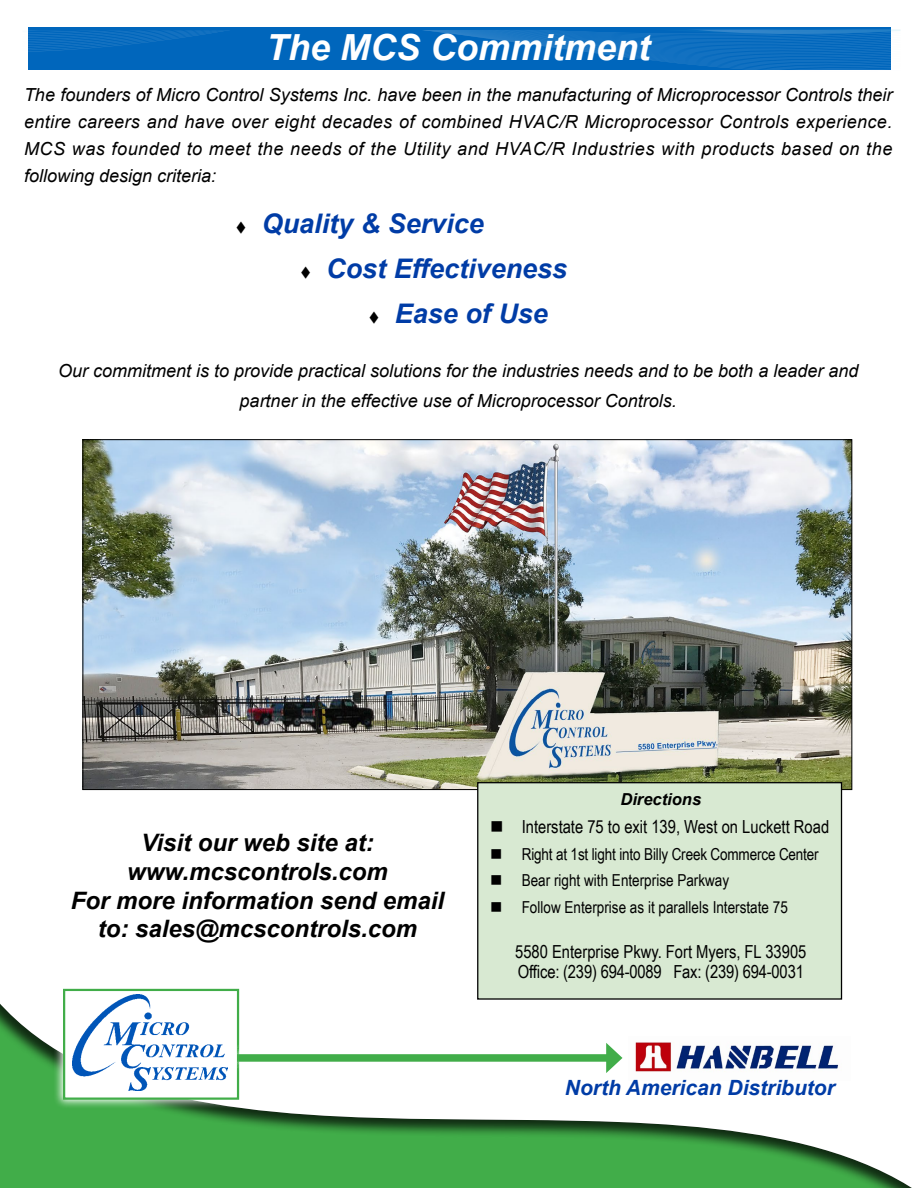
<style>
.page{position:relative;width:918px;height:1188px;background:#fff}
.page>*{position:absolute;margin:0;border:0;box-sizing:border-box;transform-origin:0 0}
.t1{font:italic 700 36px "Arial";color:#fff}
.t2{font:italic 700 27px "Arial";color:#003ca6}
.t3{font:italic 700 24px/28.8px "Arial";color:#000;text-align:center}
.t4{font:italic 700 21px "Arial";color:#003ca6}
.t5{font:italic 18px/27px "Arial";color:#000;text-align:justify}
.t6{font:18px/20.7px "Arial Narrow";color:#000}
.t7{font:16.5px/26.5px "Arial Narrow";color:#000}
.t8{font:italic 700 16.5px "Arial";color:#000}
.s1{color:#000}
</style>
<div class="page">
<div style="left:0;top:978px;width:918px;height:210px;background:#000;opacity:.75"></div>
<img style="left:85px;top:441px;width:765px;height:347px">
<svg style="left:53px;top:979px;width:196px;height:130px"></svg>
<div style="left:64px;top:990px;width:174px;height:109px;background:#fff"></div>
<img style="left:73px;top:995px;width:154px;height:96px">
<div style="left:63px;top:989px;width:176px;height:111px;border:2px solid #41ad49"></div>
<div style="left:227px;top:1034px;width:405px;height:48px;background:#fff"></div>
<div style="left:237px;top:1054px;width:375px;height:8px;background:#41ad49"></div>
<svg style="left:606px;top:1043px;width:16px;height:30px"></svg>
<div style="left:478px;top:783px;width:364px;height:216px;background:#d8e9d2"></div>
<div style="left:477px;top:782px;width:365px;height:218px;border:1px solid #000"></div>
<div style="left:28px;top:28px;width:862px;height:42px;background:#0066bc"></div>
<svg style="left:28px;top:29px;width:873px;height:41px"></svg>
<img style="left:632px;top:1037px;width:218px;height:43px">
<h1 class="t1" style="left:266px;top:24px;width:386px">The MCS Commitment</h1>
<p class="t5" style="left:24px;top:81px;width:870px">The founders of Micro Control Systems Inc. have been in the manufacturing of Microprocessor Controls their entire careers and have over eight decades of combined HVAC/R Microprocessor Controls experience.<br>MCS was founded to meet the needs of the Utility and HVAC/R Industries with products based on the following design criteria:</p>
<h2 class="t2" style="left:236px;top:205px;width:250px"><span class="s1">▼</span> Quality &amp; Service</h2>
<h2 class="t2" style="left:300px;top:250px;width:269px"><span class="s1">▼</span> Cost Effectiveness</h2>
<h2 class="t2" style="left:369px;top:295px;width:181px"><span class="s1">▼</span> Ease of Use</h2>
<p class="t5" style="left:58px;top:356px;width:802px;line-height:30px;text-align:center">Our commitment is to provide practical solutions for the industries needs and to be both a leader and partner in the effective use of Microprocessor Controls.</p>
<h3 class="t3" style="left:71px;top:829px;width:375px">Visit our web site at: www.mcscontrols.com<br>For more information send email to: sales@mcscontrols.com</h3>
<p class="t8" style="left:620px;top:788px;width:82px">Directions</p>
<p class="t6" style="left:522px;top:816px;width:309px">Interstate 75 to exit 139, West on Luckett Road</p>
<p class="t7" style="left:522px;top:840px;width:299px">Right at 1st light into Billy Creek Commerce Center<br>Bear right with Enterprise Parkway<br>Follow Enterprise as it parallels Interstate 75</p>
<p class="t6" style="left:515px;top:940px;width:293px">5580 Enterprise Pkwy. Fort Myers, FL 33905<br>Office: (239) 694-0089 Fax: (239) 694-0031</p>
<p class="t4" style="left:565px;top:1074px;width:271px">North American Distributor</p>
</div>
